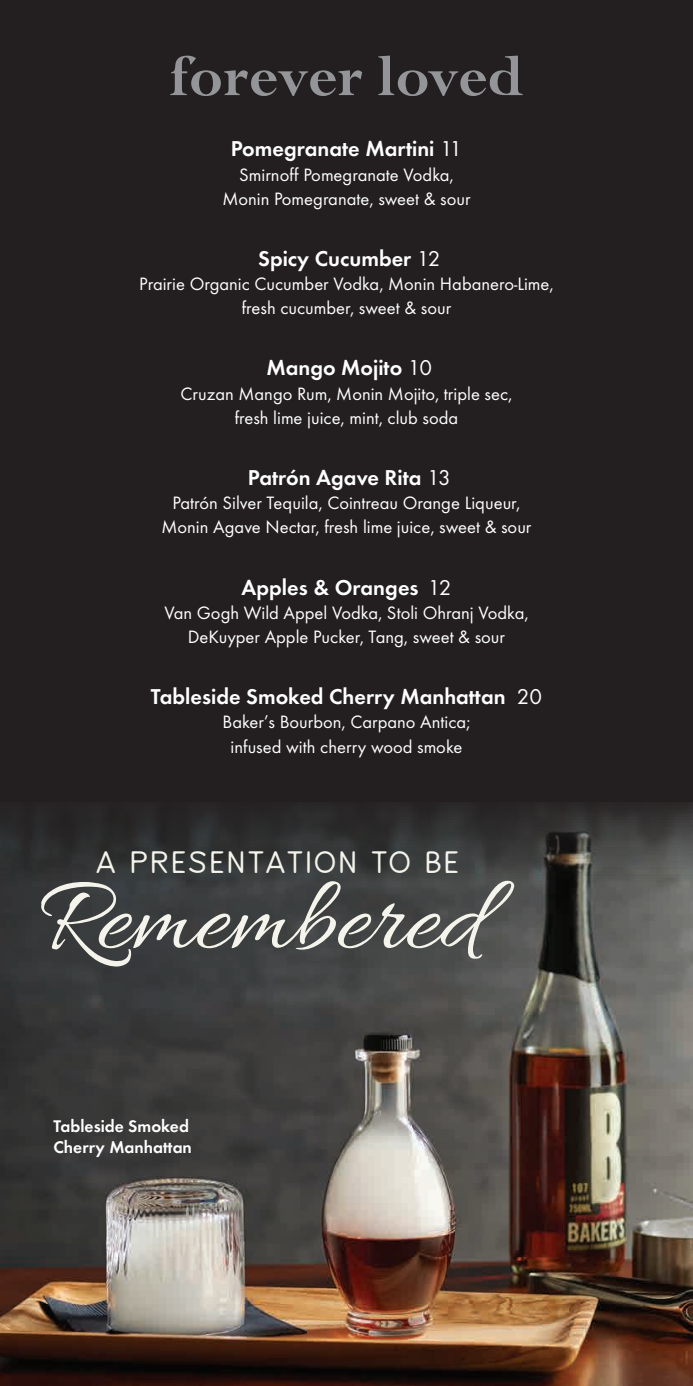
<style>
.page{position:relative;width:693px;height:1386px;background:#231f20}
.page>*{position:absolute;margin:0;border:0;box-sizing:border-box;transform-origin:0 0}
.t1{font:109.02px "Allura";color:#f5f4ec}
.t2{font:700 63px "Perpetua";color:#939598}
.t3{font:500 41.3px "Alfons Sans";letter-spacing:.075em;color:#f5f4ec}
.t4{font:600 22.22px "Futura T";color:#fff}
.t5{font:18.55px/24.2px "Futura T";color:#fff;text-align:center}
.t6{font:600 17.5px/21px "Futura T";color:#fff}
.s1{font-weight:400}
</style>
<div class="page">
<img style="left:0;top:803px;width:693px;height:583px">
<p class="t2" style="left:169px;top:37px;width:356px">forever loved</p>
<p class="t4" style="left:231px;top:136px;width:233px">Pomegranate Martini <span class="s1">11</span></p>
<p class="t5" style="left:239px;top:162px;width:216px">Smirnoff Pomegranate Vodka,</p>
<p class="t5" style="left:222px;top:186px;width:250px">Monin Pomegranate, sweet &amp; sour</p>
<p class="t4" style="left:258px;top:245px;width:184px">Spicy Cucumber <span class="s1">12</span></p>
<p class="t5" style="left:139px;top:272px;width:416px">Prairie Organic Cucumber Vodka, Monin Habanero-Lime,</p>
<p class="t5" style="left:242px;top:296px;width:211px">fresh cucumber, sweet &amp; sour</p>
<p class="t4" style="left:267px;top:355px;width:167px">Mango Mojito <span class="s1">10</span></p>
<p class="t5" style="left:181px;top:381px;width:333px">Cruzan Mango Rum, Monin Mojito, triple sec,</p>
<p class="t5" style="left:235px;top:405px;width:225px">fresh lime juice, mint, club soda</p>
<p class="t4" style="left:248px;top:464px;width:204px">Patrón Agave Rita <span class="s1">13</span></p>
<p class="t5" style="left:173px;top:491px;width:349px">Patrón Silver Tequila, Cointreau Orange Liqueur,</p>
<p class="t5" style="left:162px;top:515px;width:371px">Monin Agave Nectar, fresh lime juice, sweet &amp; sour</p>
<p class="t4" style="left:242px;top:574px;width:211px">Apples &amp; Oranges <span class="s1">12</span></p>
<p class="t5" style="left:164px;top:600px;width:366px">Van Gogh Wild Appel Vodka, Stoli Ohranj Vodka,<br>DeKuyper Apple Pucker, Tang, sweet &amp; sour</p>
<p class="t4" style="left:151px;top:684px;width:393px">Tableside Smoked Cherry Manhattan <span class="s1">20</span></p>
<p class="t5" style="left:223px;top:710px;width:249px">Baker’s Bourbon, Carpano Antica; infused with cherry wood smoke</p>
<p class="t3" style="left:96px;top:843px;width:364px">A PRESENTATION TO BE</p>
<p class="t1" style="left:38px;top:858px;width:444px">Remembered</p>
<p class="t6" style="left:53px;top:1115px;width:140px">Tableside Smoked<br>Cherry Manhattan</p>
</div>
